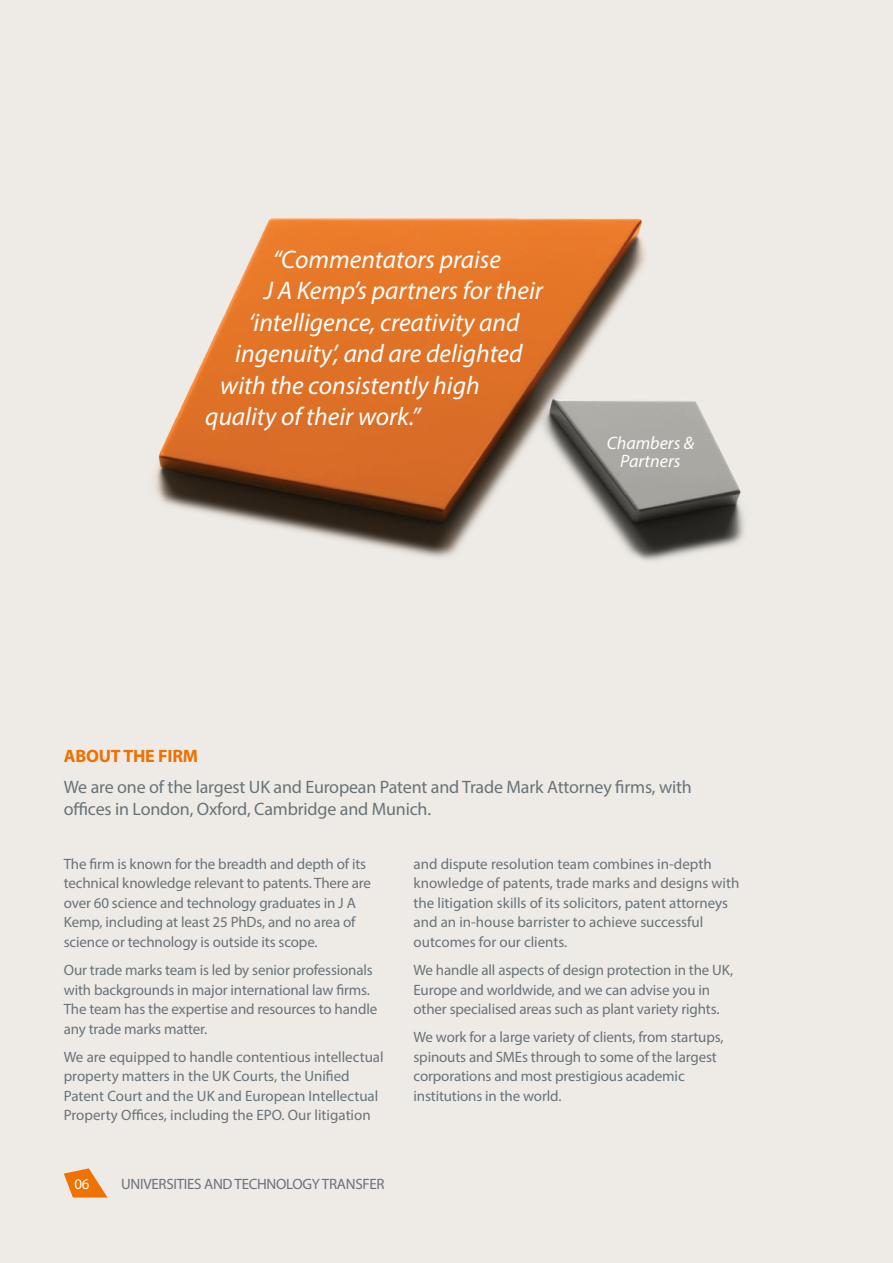
<style>
.page{position:relative;width:893px;height:1263px;background:#eeebe7}
.page>*{position:absolute;margin:0;border:0;box-sizing:border-box;transform-origin:0 0}
.t1{font:italic 25.5px "Myriad Pro";color:#fff}
.t2{font:18px/22.5px "Myriad Pro";letter-spacing:-.01em;color:#687379}
.t3{font:italic 18px/18px "Myriad Pro";color:#fff;text-align:center}
.t4{font:700 18px "Myriad Pro";letter-spacing:-.01em;color:#ef7100}
.t5{font:15px/19.5px "Myriad Pro";letter-spacing:-.01em;color:#687379}
.t6{font:15px "Myriad Pro";color:#fff}
</style>
<div class="page">
<img style="left:155px;top:219px;width:589px;height:342px">
<svg style="left:64px;top:1168px;width:43px;height:29px"></svg>
<h1 class="t1" style="left:273px;top:244px;width:230px">“Commentators praise</h1>
<h1 class="t1" style="left:264px;top:275px;width:281px">J A Kemp’s partners for their</h1>
<h1 class="t1" style="left:249px;top:307px;width:272px">‘intelligence, creativity and</h1>
<h1 class="t1" style="left:235px;top:338px;width:289px">ingenuity’, and are delighted</h1>
<h1 class="t1" style="left:220px;top:370px;width:261px">with the consistently high</h1>
<h1 class="t1" style="left:205px;top:401px;width:217px">quality of their work.”</h1>
<p class="t3" style="left:607px;top:433px;width:89px">Chambers &amp;<br>Partners</p>
<p class="t4" style="left:64px;top:744px;width:136px">ABOUT THE FIRM</p>
<p class="t2" style="left:64px;top:775px;width:630px">We are one of the largest UK and European Patent and Trade Mark Attorney firms, with offices in London, Oxford, Cambridge and Munich.</p>
<p class="t5" style="left:64px;top:854px;width:309px">The firm is known for the breadth and depth of its technical knowledge relevant to patents. There are over 60 science and technology graduates in J A Kemp, including at least 25 PhDs, and no area of science or technology is outside its scope.</p>
<p class="t5" style="left:64px;top:960px;width:315px">Our trade marks team is led by senior professionals with backgrounds in major international law firms.<br>The team has the expertise and resources to handle any trade marks matter.</p>
<p class="t5" style="left:64px;top:1046px;width:321px">We are equipped to handle contentious intellectual property matters in the UK Courts, the Unified Patent Court and the UK and European Intellectual Property Offices, including the EPO. Our litigation</p>
<p class="t5" style="left:413px;top:854px;width:327px">and dispute resolution team combines in-depth knowledge of patents, trade marks and designs with the litigation skills of its solicitors, patent attorneys and an in-house barrister to achieve successful outcomes for our clients.</p>
<p class="t5" style="left:413px;top:960px;width:321px">We handle all aspects of design protection in the UK,<br>Europe and worldwide, and we can advise you in other specialised areas such as plant variety rights.</p>
<p class="t5" style="left:413px;top:1027px;width:311px">We work for a large variety of clients, from startups, spinouts and SMEs through to some of the largest corporations and most prestigious academic institutions in the world.</p>
<p class="t6" style="left:74px;top:1174px;width:17px">06</p>
<p class="t5" style="left:121px;top:1173px;width:265px">UNIVERSITIES AND TECHNOLOGY TRANSFER</p>
</div>
